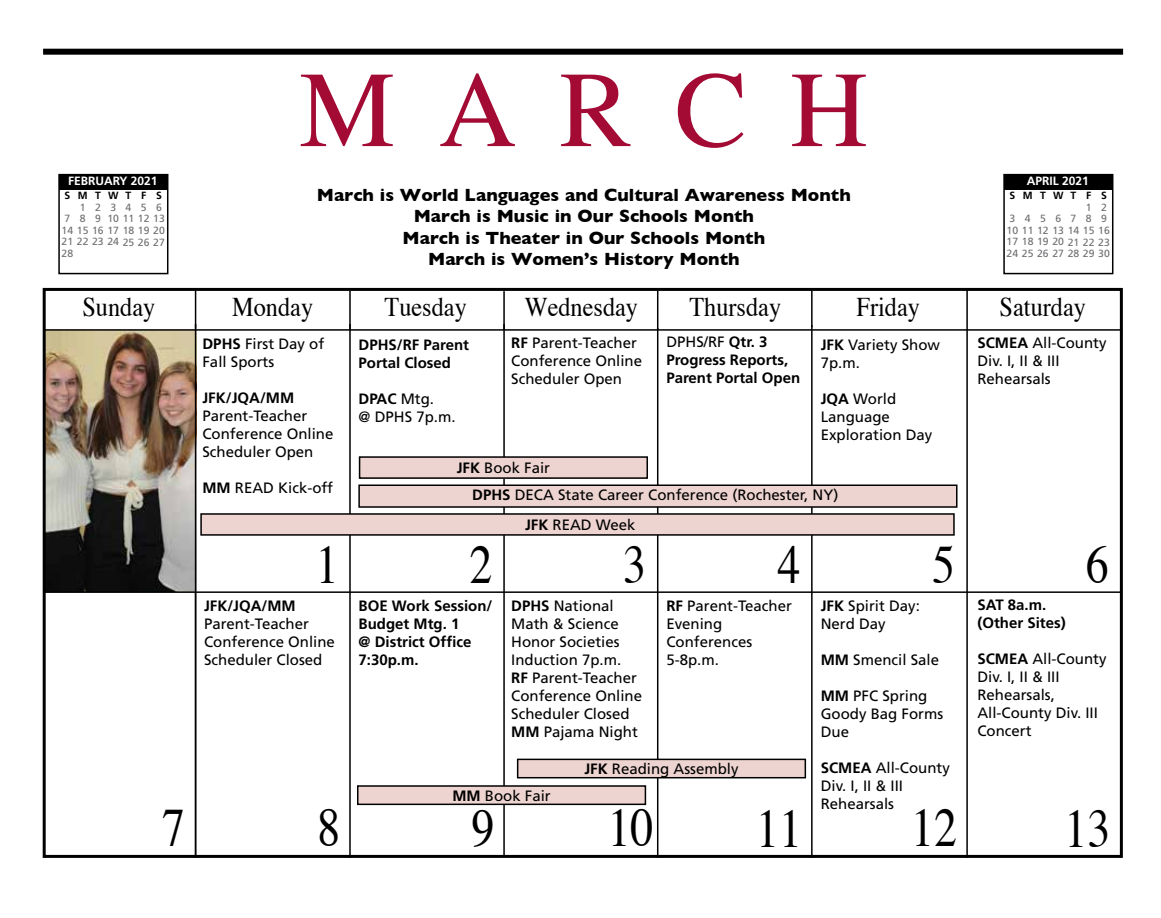
<style>
.page{position:relative;width:1161px;height:918px;background:#fff}
.page>*{position:absolute;margin:0;border:0;box-sizing:border-box;transform-origin:0 0}
.t1{font:108px "Times";letter-spacing:.4em;color:#a30b35}
.t2{font:54px "Times";color:#000;scale:.85 1}
.t3{font:27px "Times";color:#000;scale:.9 1}
.t4{font:700 18px/21.6px "Gill Sans";color:#000;text-align:center}
.t5{font:15px/18px "Frutiger";color:#000}
.t6{font:700 15px/18px "Frutiger";color:#000}
.t7{font:700 12px "Frutiger";color:#fff}
.t8{font:10.5px/11.6px "Frutiger";color:#6d6e71}
.t9{font:700 10.5px "Frutiger";color:#000}
.s1{font-weight:700}
.s2{font-weight:400}
</style>
<div class="page">
<img style="left:47px;top:331px;width:148px;height:260px">
<div style="left:43px;top:288px;width:1080px;height:570px;border:3px solid #000"></div>
<hr style="left:349px;top:324px;width:2px;height:534px;background:#000">
<hr style="left:349px;top:291px;width:2px;height:38px;background:#000">
<div style="left:43px;top:49px;width:1080px;height:6px;background:#000"></div>
<hr style="left:45px;top:591px;width:1077px;height:2px;background:#000">
<hr style="left:195px;top:290px;width:1px;height:39px;background:#000">
<hr style="left:503px;top:291px;width:2px;height:39px;background:#000">
<hr style="left:195px;top:324px;width:1px;height:534px;background:#000">
<hr style="left:503px;top:324px;width:2px;height:532px;background:#000">
<hr style="left:657px;top:328px;width:1px;height:530px;background:#000">
<hr style="left:811px;top:325px;width:2px;height:533px;background:#000">
<hr style="left:811px;top:288px;width:2px;height:39px;background:#000">
<hr style="left:966px;top:289px;width:2px;height:569px;background:#000">
<hr style="left:44px;top:329px;width:1078px;height:2px;background:#000">
<hr style="left:657px;top:290px;width:1px;height:39px;background:#000">
<div style="left:58px;top:174px;width:110px;height:100px;border:2px solid #000"></div>
<div style="left:59px;top:174px;width:109px;height:16px;background:#000"></div>
<div style="left:1003px;top:174px;width:110px;height:100px;border:2px solid #000"></div>
<div style="left:1004px;top:174px;width:109px;height:16px;background:#000"></div>
<div style="left:201px;top:514px;width:753px;height:21px;background:#edd4d0"></div>
<div style="left:200px;top:513px;width:755px;height:23px;border:2px solid #000"></div>
<div style="left:359px;top:485px;width:598px;height:22px;background:#edd4d0"></div>
<div style="left:358px;top:484px;width:600px;height:24px;border:2px solid #000"></div>
<div style="left:358px;top:786px;width:287px;height:18px;background:#edd4d0"></div>
<div style="left:357px;top:785px;width:289px;height:20px;border:2px solid #000"></div>
<div style="left:360px;top:457px;width:287px;height:21px;background:#edd4d0"></div>
<div style="left:359px;top:456px;width:289px;height:23px;border:2px solid #000"></div>
<div style="left:518px;top:759px;width:287px;height:19px;background:#edd4d0"></div>
<div style="left:517px;top:759px;width:289px;height:19px;border:2px solid #000"></div>
<h1 class="t1" style="left:299px;top:9px;width:570px">MARCH</h1>
<p class="t7" style="left:68px;top:174px;width:91px">FEBRUARY 2021</p>
<p class="t9" style="left:65px;top:189px;width:7px">S</p>
<p class="t8" style="left:62px;top:213px;width:105px">7<br>14 15 16 17 18 19 20<br>21 22 23 24 25 26 27<br>28</p>
<p class="t9" style="left:156px;top:189px;width:7px">S</p>
<p class="t8" style="left:156px;top:201px;width:7px">6</p>
<p class="t9" style="left:78px;top:189px;width:11px">M</p>
<p class="t8" style="left:80px;top:201px;width:7px">1<br>8</p>
<p class="t9" style="left:95px;top:189px;width:7px">T</p>
<p class="t8" style="left:95px;top:201px;width:7px">2<br>9</p>
<p class="t9" style="left:108px;top:189px;width:12px">W</p>
<p class="t8" style="left:107px;top:201px;width:59px">3<br>10 11 12 13</p>
<p class="t9" style="left:141px;top:189px;width:7px">F</p>
<p class="t8" style="left:141px;top:201px;width:7px">5</p>
<p class="t9" style="left:126px;top:189px;width:7px">T</p>
<p class="t8" style="left:126px;top:201px;width:7px">4</p>
<p class="t4" style="left:317px;top:183px;width:535px">March is World Languages and Cultural Awareness Month March is Music in Our Schools Month<br>March is Theater in Our Schools Month<br>March is Women’s History Month</p>
<p class="t7" style="left:1027px;top:174px;width:64px">APRIL 2021</p>
<p class="t9" style="left:1010px;top:189px;width:7px">S</p>
<p class="t8" style="left:1007px;top:213px;width:105px">3<br>10 11 12 13 14 15 16<br>17 18 19 20 21 22 23<br>24 25 26 27 28 29 30</p>
<p class="t9" style="left:1101px;top:189px;width:7px">S</p>
<p class="t8" style="left:1101px;top:201px;width:7px">2<br>9</p>
<p class="t9" style="left:1023px;top:189px;width:11px">M</p>
<p class="t8" style="left:1025px;top:213px;width:7px">4</p>
<p class="t9" style="left:1040px;top:189px;width:7px">T</p>
<p class="t8" style="left:1040px;top:213px;width:7px">5</p>
<p class="t9" style="left:1053px;top:189px;width:12px">W</p>
<p class="t8" style="left:1055px;top:213px;width:7px">6</p>
<p class="t9" style="left:1086px;top:189px;width:7px">F</p>
<p class="t8" style="left:1086px;top:201px;width:7px">1<br>8</p>
<p class="t9" style="left:1071px;top:189px;width:7px">T</p>
<p class="t8" style="left:1071px;top:213px;width:7px">7</p>
<h3 class="t3" style="left:82px;top:282px;width:82px">Sunday</h3>
<h3 class="t3" style="left:232px;top:282px;width:91px">Monday</h3>
<h3 class="t3" style="left:385px;top:282px;width:93px">Tuesday</h3>
<h3 class="t3" style="left:525px;top:282px;width:127px">Wednesday</h3>
<h3 class="t3" style="left:689px;top:282px;width:103px">Thursday</h3>
<h3 class="t3" style="left:857px;top:282px;width:72px">Friday</h3>
<h3 class="t3" style="left:1000px;top:282px;width:97px">Saturday</h3>
<p class="t5" style="left:202px;top:335px;width:123px"><span class="s1">DPHS</span> First Day of<br>Fall Sports</p>
<p class="t6" style="left:202px;top:389px;width:93px">JFK/JQA/MM</p>
<p class="t5" style="left:202px;top:407px;width:132px">Parent-Teacher<br>Conference Online<br>Scheduler Open</p>
<p class="t5" style="left:202px;top:479px;width:132px"><span class="s1">MM</span> READ Kick-off</p>
<p class="t6" style="left:359px;top:336px;width:112px">DPHS/RF Parent<br>Portal Closed</p>
<p class="t5" style="left:359px;top:390px;width:99px"><span class="s1">DPAC</span> Mtg.<br>@ DPHS 7p.m.</p>
<p class="t5" style="left:511px;top:334px;width:132px"><span class="s1">RF</span> Parent-Teacher<br>Conference Online<br>Scheduler Open</p>
<p class="t5" style="left:457px;top:459px;width:95px"><span class="s1">JFK</span> Book Fair</p>
<p class="t6" style="left:666px;top:333px;width:135px"><span class="s2">DPHS/RF</span> Qtr. 3<br>Progress Reports,<br>Parent Portal Open</p>
<p class="t5" style="left:821px;top:336px;width:121px"><span class="s1">JFK</span> Variety Show<br>7p.m.</p>
<p class="t5" style="left:821px;top:390px;width:113px"><span class="s1">JQA</span> World<br>Language<br>Exploration Day</p>
<p class="t5" style="left:472px;top:486px;width:368px"><span class="s1">DPHS</span> DECA State Career Conference (Rochester, NY)</p>
<p class="t5" style="left:525px;top:515px;width:112px"><span class="s1">JFK</span> READ Week</p>
<p class="t5" style="left:977px;top:334px;width:131px"><span class="s1">SCMEA</span> All-County<br>Div. I, II &amp; III<br>Rehearsals</p>
<h2 class="t2" style="left:316px;top:514px;width:29px">1</h2>
<h2 class="t2" style="left:470px;top:514px;width:28px">2</h2>
<h2 class="t2" style="left:623px;top:514px;width:28px">3</h2>
<h2 class="t2" style="left:778px;top:514px;width:28px">4</h2>
<h2 class="t2" style="left:932px;top:514px;width:28px">5</h2>
<h2 class="t2" style="left:1086px;top:514px;width:28px">6</h2>
<p class="t6" style="left:977px;top:596px;width:90px">SAT 8a.m. (Other Sites)</p>
<p class="t5" style="left:977px;top:650px;width:131px"><span class="s1">SCMEA</span> All-County<br>Div. I, II &amp; III<br>Rehearsals,<br>All-County Div. III<br>Concert</p>
<p class="t6" style="left:359px;top:597px;width:135px">BOE Work Session/<br>Budget Mtg. 1<br>@ District Office<br>7:30p.m.</p>
<p class="t5" style="left:511px;top:597px;width:132px"><span class="s1">DPHS</span> National<br>Math &amp; Science<br>Honor Societies<br>Induction 7p.m.<br><span class="s1">RF</span> Parent-Teacher<br>Conference Online<br>Scheduler Closed<br><span class="s1">MM</span> Pajama Night</p>
<p class="t5" style="left:666px;top:597px;width:127px"><span class="s1">RF</span> Parent-Teacher<br>Evening<br>Conferences<br>5-8p.m.</p>
<p class="t5" style="left:821px;top:597px;width:101px"><span class="s1">JFK</span> Spirit Day:<br>Nerd Day</p>
<p class="t5" style="left:821px;top:651px;width:120px"><span class="s1">MM</span> Smencil Sale</p>
<p class="t5" style="left:821px;top:687px;width:124px"><span class="s1">MM</span> PFC Spring<br>Goody Bag Forms<br>Due</p>
<p class="t5" style="left:821px;top:759px;width:131px"><span class="s1">SCMEA</span> All-County<br>Div. I, II &amp; III<br>Rehearsals</p>
<p class="t6" style="left:204px;top:597px;width:93px">JFK/JQA/MM</p>
<p class="t5" style="left:204px;top:615px;width:132px">Parent-Teacher<br>Conference Online<br>Scheduler Closed</p>
<p class="t5" style="left:584px;top:760px;width:156px"><span class="s1">JFK</span> Reading Assembly</p>
<p class="t5" style="left:452px;top:787px;width:100px"><span class="s1">MM</span> Book Fair</p>
<h2 class="t2" style="left:162px;top:777px;width:29px">7</h2>
<h2 class="t2" style="left:317px;top:777px;width:29px">8</h2>
<h2 class="t2" style="left:472px;top:778px;width:28px">9</h2>
<h2 class="t2" style="left:608px;top:778px;width:55px">10</h2>
<h2 class="t2" style="left:756px;top:778px;width:55px">11</h2>
<h2 class="t2" style="left:911px;top:778px;width:55px">12</h2>
<h2 class="t2" style="left:1064px;top:778px;width:55px">13</h2>
</div>
